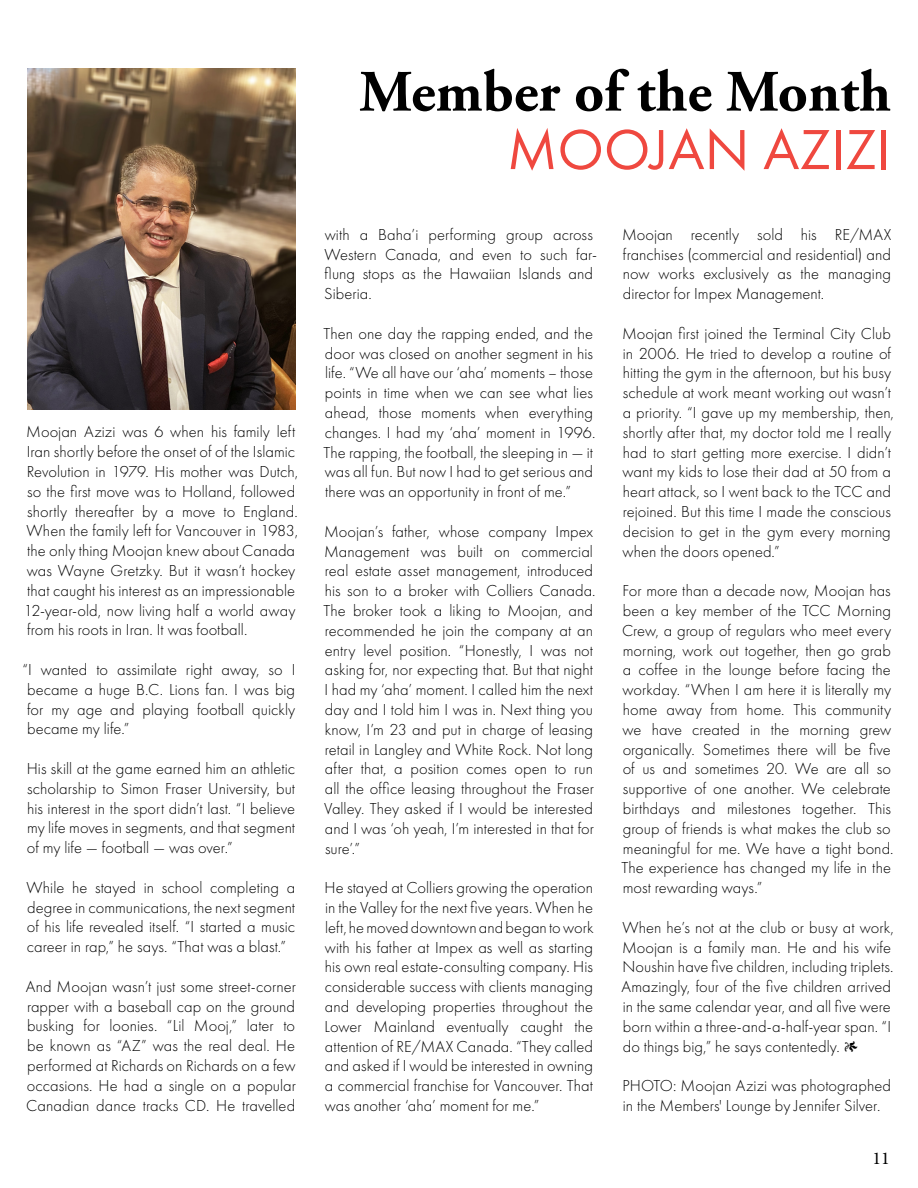
<style>
.page{position:relative;width:918px;height:1188px;background:#fff}
.page>*{position:absolute;margin:0;border:0;box-sizing:border-box;transform-origin:0 0}
.t1{font:700 58.5px "Adobe Garamond Pro";color:#000}
.t2{font:58.5px "Futura PT";color:#ef483f}
.t3{font:18px "Minion Pro";color:#000}
.t4{font:300 16.5px/19.8px "Futura PT";letter-spacing:.005em;color:#000}
.s1{font-family:"Adobe Garamond Pro";font-weight:400}
</style>
<div class="page">
<img style="left:27px;top:68px;width:269px;height:342px">
<p class="t4" style="left:24px;top:422px;width:276px">Moojan Azizi was 6 when his family left Iran shortly before the onset of of the Islamic Revolution in 1979. His mother was Dutch, so the first move was to Holland, followed shortly thereafter by a move to England.<br>When the family left for Vancouver in 1983, the only thing Moojan knew about Canada was Wayne Gretzky. But it wasn’t hockey that caught his interest as an impressionable 12-year-old, now living half a world away from his roots in Iran. It was football.</p>
<p class="t4" style="left:22px;top:660px;width:275px;text-align:justify">“I wanted to assimilate right away, so I became a huge B.C. Lions fan. I was big for my age and playing football quickly became my life.”</p>
<p class="t4" style="left:27px;top:759px;width:270px;text-align:justify">His skill at the game earned him an athletic scholarship to Simon Fraser University, but his interest in the sport didn’t last. “I believe my life moves in segments, and that segment of my life — football — was over.”</p>
<p class="t4" style="left:27px;top:878px;width:270px;text-align:justify">While he stayed in school completing a degree in communications, the next segment of his life revealed itself. “I started a music career in rap,” he says. “That was a blast.”</p>
<p class="t4" style="left:26px;top:977px;width:272px;text-align:justify">And Moojan wasn’t just some street-corner rapper with a baseball cap on the ground busking for loonies. “Lil Mooj,” later to be known as “AZ” was the real deal. He performed at Richards on Richards on a few occasions. He had a single on a popular Canadian dance tracks CD. He travelled</p>
<h1 class="t1" style="left:359px;top:58px;width:533px">Member of the Month</h1>
<h1 class="t2" style="left:507px;top:115px;width:385px">MOOJAN AZIZI</h1>
<p class="t4" style="left:324px;top:225px;width:274px">with a Baha’i performing group across<br>Western Canada, and even to such far&shy;flung stops as the Hawaiian Islands and<br>Siberia.</p>
<p class="t4" style="left:324px;top:324px;width:274px">Then one day the rapping ended, and the door was closed on another segment in his life. “We all have our ‘aha’ moments – those points in time when we can see what lies ahead, those moments when everything changes. I had my ‘aha’ moment in 1996.<br>The rapping, the football, the sleeping in — it was all fun. But now I had to get serious and there was an opportunity in front of me.”</p>
<p class="t4" style="left:324px;top:522px;width:274px">Moojan’s father, whose company Impex Management was built on commercial real estate asset management, introduced his son to a broker with Colliers Canada.<br>The broker took a liking to Moojan, and recommended he join the company at an entry level position. “Honestly, I was not asking for, nor expecting that. But that night I had my ‘aha’ moment. I called him the next day and I told him I was in. Next thing you know, I’m 23 and put in charge of leasing retail in Langley and White Rock. Not long after that, a position comes open to run all the office leasing throughout the Fraser Valley. They asked if I would be interested and I was ‘oh yeah, I’m interested in that for sure’.”</p>
<p class="t4" style="left:325px;top:878px;width:270px;text-align:justify">He stayed at Colliers growing the operation in the Valley for the next five years. When he left, he moved downtown and began to work with his father at Impex as well as starting his own real estate-consulting company. His considerable success with clients managing and developing properties throughout the Lower Mainland eventually caught the attention of RE/MAX Canada. “They called and asked if I would be interested in owning a commercial franchise for Vancouver. That was another ‘aha’ moment for me.”</p>
<p class="t4" style="left:622px;top:225px;width:271px;text-align:justify">Moojan recently sold his RE/MAX franchises (commercial and residential) and now works exclusively as the managing director for Impex Management.</p>
<p class="t4" style="left:622px;top:324px;width:273px">Moojan first joined the Terminal City Club in 2006. He tried to develop a routine of hitting the gym in the afternoon, but his busy schedule at work meant working out wasn’t a priority. “I gave up my membership, then, shortly after that, my doctor told me I really had to start getting more exercise. I didn’t want my kids to lose their dad at 50 from a heart attack, so I went back to the TCC and rejoined. But this time I made the conscious decision to get in the gym every morning when the doors opened.”</p>
<p class="t4" style="left:621px;top:581px;width:274px">For more than a decade now, Moojan has been a key member of the TCC Morning Crew, a group of regulars who meet every morning, work out together, then go grab a coffee in the lounge before facing the workday. “When I am here it is literally my home away from home. This community we have created in the morning grew organically. Sometimes there will be five of us and sometimes 20. We are all so supportive of one another. We celebrate birthdays and milestones together. This group of friends is what makes the club so meaningful for me. We have a tight bond.<br>The experience has changed my life in the most rewarding ways.”</p>
<p class="t4" style="left:622px;top:918px;width:274px">When he’s not at the club or busy at work, Moojan is a family man. He and his wife Noushin have five children, including triplets.<br>Amazingly, four of the five children arrived in the same calendar year, and all five were born within a three-and-a-half-year span. “I do things big,” he says contentedly. <span class="s1">1</span></p>
<p class="t4" style="left:623px;top:1076px;width:270px">PHOTO: Moojan Azizi was photographed in the Members' Lounge by Jennifer Silver.</p>
<p class="t3" style="left:873px;top:1146px;width:19px">11</p>
</div>
